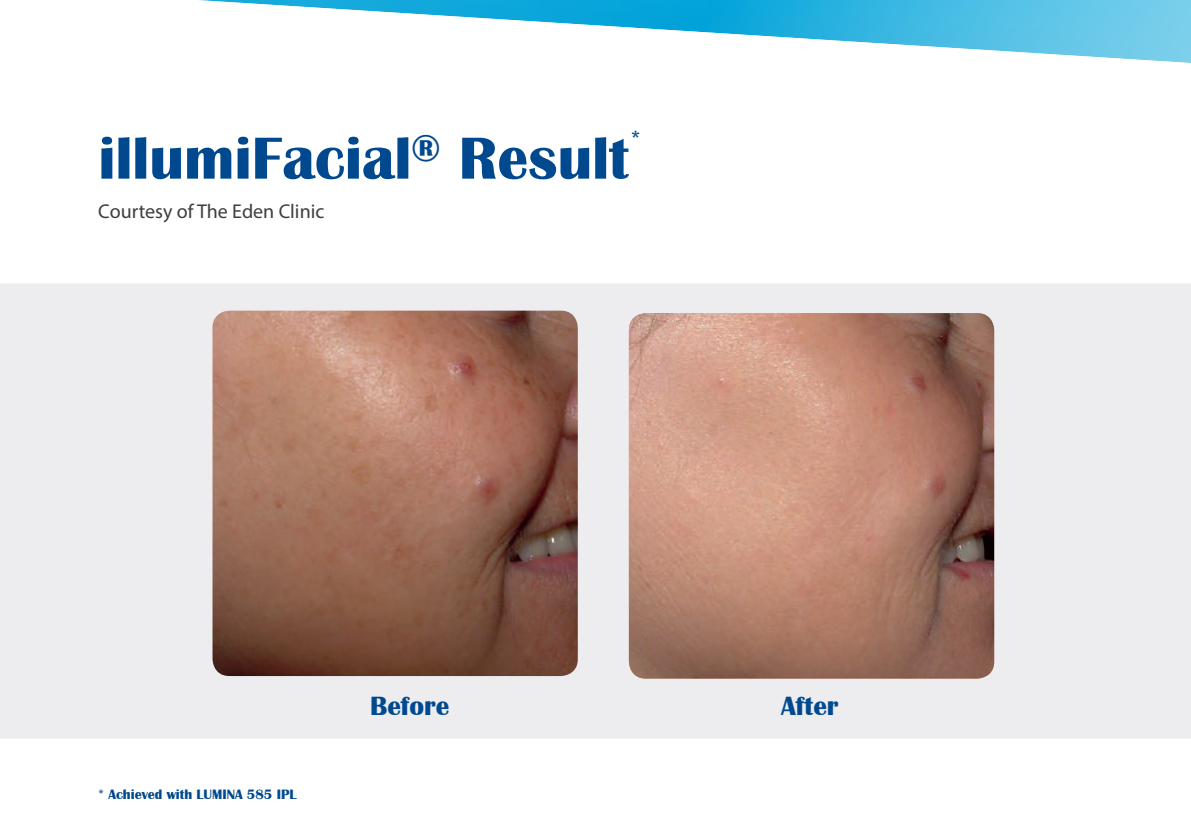
<style>
.page{position:relative;width:1191px;height:834px;background:#fff}
.page>*{position:absolute;margin:0;border:0;box-sizing:border-box;transform-origin:0 0}
.t1{font:700 61.4px "Britannic";color:#01498e}
.t2{font:700 27.2px "Britannic";color:#01498e}
.t3{font:700 24px "Britannic";color:#01498e}
.t4{font:20px "Myriad Pro";color:#3e3e3f}
.t5{font:700 14px "Britannic";color:#01498e}
</style>
<div class="page">
<div style="left:0;top:284px;width:1191px;height:454px;background:#ededf0"></div>
<img style="left:212px;top:310px;width:366px;height:366px">
<img style="left:629px;top:313px;width:365px;height:365px">
<svg style="left:199px;top:0;width:992px;height:63px"></svg>
<h3 class="t3" style="left:630px;top:125px;width:12px">*</h3>
<h1 class="t1" style="left:98px;top:124px;width:532px">illumiFacial<sup>®</sup> Result</h1>
<h3 class="t4" style="left:98px;top:199px;width:228px">Courtesy of The Eden Clinic</h3>
<p class="t5" style="left:98px;top:786px;width:200px">* Achieved with LUMINA 585 IPL</p>
<h2 class="t2" style="left:370px;top:690px;width:81px">Before</h2>
<h2 class="t2" style="left:781px;top:690px;width:59px">After</h2>
</div>
